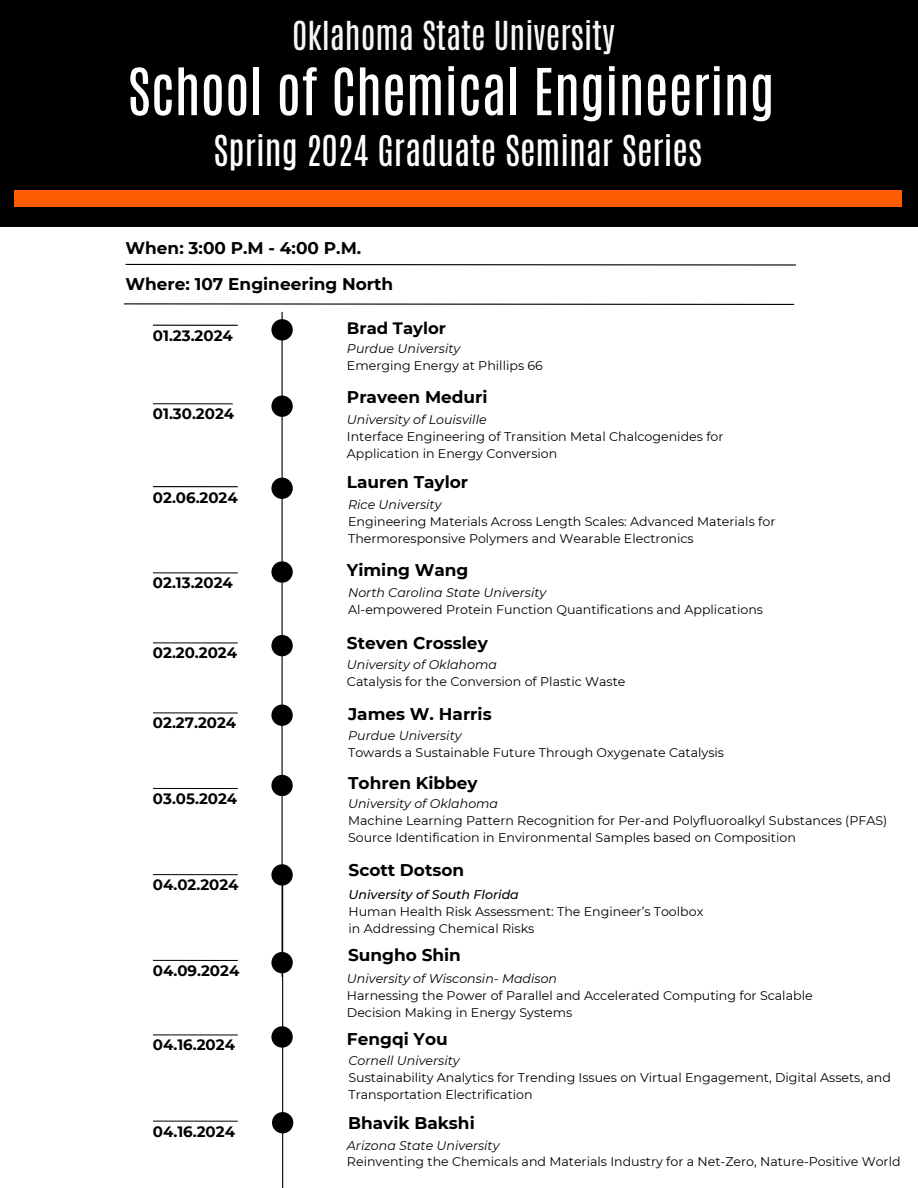
<style>
.page{position:relative;width:918px;height:1188px;background:#fff}
.page>*{position:absolute;margin:0;border:0;box-sizing:border-box;transform-origin:0 0}
.t1{font:55.05px "Antonio";color:#fff}
.t2{font:35.55px "Antonio";color:#fff}
.t3{font:33.3px "Antonio";color:#faf6f6}
.t4{font:700 16.95px "Montserrat";color:#000}
.t5{font:700 16.5px "Montserrat";color:#000}
.t6{font:700 15px "Montserrat";color:#000}
.t7{font:12.6px/16.8px "Montserrat";color:#000}
.t8{font:italic 12.6px "Montserrat";color:#000}
.t9{font:italic 500 12.6px "Montserrat";color:#000}
</style>
<div class="page">
<svg style="left:123px;top:303px;width:672px;height:2px"></svg>
<div style="left:0;top:0;width:918px;height:227px;background:#000"></div>
<hr style="left:282px;top:312px;width:1px;height:665px;background:#000">
<div style="left:271px;top:319px;width:22px;height:22px;background:#000;border-radius:50%"></div>
<div style="left:271px;top:396px;width:22px;height:21px;background:#000;border-radius:50%"></div>
<div style="left:271px;top:478px;width:22px;height:21px;background:#000;border-radius:50%"></div>
<div style="left:271px;top:561px;width:22px;height:22px;background:#000;border-radius:50%"></div>
<div style="left:271px;top:635px;width:22px;height:21px;background:#000;border-radius:50%"></div>
<div style="left:271px;top:705px;width:22px;height:21px;background:#000;border-radius:50%"></div>
<div style="left:14px;top:190px;width:887px;height:17px;background:#fe5c00"></div>
<svg style="left:125px;top:263px;width:671px;height:3px"></svg>
<hr style="left:282px;top:884px;width:1px;height:304px;background:#000">
<div style="left:271px;top:864px;width:22px;height:22px;background:#000;border-radius:50%"></div>
<div style="left:271px;top:952px;width:22px;height:21px;background:#000;border-radius:50%"></div>
<div style="left:271px;top:1026px;width:22px;height:22px;background:#000;border-radius:50%"></div>
<div style="left:271px;top:775px;width:22px;height:21px;background:#000;border-radius:50%"></div>
<hr style="left:153px;top:325px;width:85px;height:1px;background:#000">
<hr style="left:153px;top:403px;width:80px;height:1px;background:#000">
<hr style="left:153px;top:572px;width:85px;height:1px;background:#000">
<hr style="left:153px;top:642px;width:85px;height:1px;background:#000">
<hr style="left:153px;top:712px;width:85px;height:1px;background:#000">
<hr style="left:153px;top:788px;width:85px;height:1px;background:#000">
<hr style="left:153px;top:874px;width:85px;height:1px;background:#000">
<hr style="left:153px;top:960px;width:85px;height:1px;background:#000">
<hr style="left:153px;top:486px;width:85px;height:1px;background:#000">
<hr style="left:153px;top:1034px;width:85px;height:1px;background:#000">
<div style="left:272px;top:1112px;width:21px;height:21px;background:#000;border-radius:50%"></div>
<hr style="left:153px;top:1121px;width:85px;height:1px;background:#000">
<h1 class="t3" style="left:292px;top:12px;width:324px">Oklahoma State University</h1>
<h2 class="t1" style="left:127px;top:52px;width:649px">School of Chemical Engineering</h2>
<p class="t2" style="left:214px;top:125px;width:490px">Spring 2024 Graduate Seminar Series</p>
<h2 class="t4" style="left:126px;top:237px;width:237px">When: 3:00 P.M - 4:00 P.M.</h2>
<h3 class="t4" style="left:126px;top:274px;width:269px">Where: 107 Engineering North</h3>
<h3 class="t5" style="left:347px;top:318px;width:101px">Brad Taylor</h3>
<h4 class="t8" style="left:347px;top:341px;width:115px">Purdue University</h4>
<h3 class="t7" style="left:347px;top:357px;width:197px">Emerging Energy at Phillips 66</h3>
<h3 class="t6" style="left:153px;top:326px;width:81px">01.23.2024</h3>
<p class="t6" style="left:153px;top:405px;width:83px">01.30.2024</p>
<p class="t6" style="left:153px;top:488px;width:86px">02.06.2024</p>
<p class="t6" style="left:153px;top:574px;width:81px">02.13.2024</p>
<h4 class="t6" style="left:153px;top:644px;width:86px">02.20.2024</h4>
<h3 class="t6" style="left:153px;top:714px;width:85px">02.27.2024</h3>
<p class="t6" style="left:153px;top:789px;width:86px">03.05.2024</p>
<p class="t6" style="left:153px;top:876px;width:87px">04.02.2024</p>
<h4 class="t6" style="left:153px;top:961px;width:88px">04.09.2024</h4>
<h4 class="t6" style="left:153px;top:1036px;width:84px">04.16.2024</h4>
<h3 class="t6" style="left:153px;top:1122px;width:84px">04.16.2024</h3>
<h4 class="t4" style="left:347px;top:386px;width:142px">Praveen Meduri</h4>
<p class="t8" style="left:347px;top:412px;width:141px">University of Louisville</p>
<p class="t7" style="left:347px;top:428px;width:378px">Interface Engineering of Transition Metal Chalcogenides for<br>Application in Energy Conversion</p>
<h3 class="t4" style="left:347px;top:472px;width:123px">Lauren Taylor</h3>
<h4 class="t8" style="left:348px;top:497px;width:95px">Rice University</h4>
<h3 class="t7" style="left:348px;top:513px;width:429px">Engineering Materials Across Length Scales: Advanced Materials for<br>Thermoresponsive Polymers and Wearable Electronics</h3>
<h4 class="t4" style="left:347px;top:559px;width:123px">Yiming Wang</h4>
<p class="t8" style="left:348px;top:585px;width:200px">North Carolina State University</p>
<p class="t7" style="left:348px;top:601px;width:416px">Al-empowered Protein Function Quantifications and Applications</p>
<h3 class="t4" style="left:347px;top:632px;width:142px">Steven Crossley</h3>
<p class="t8" style="left:347px;top:657px;width:152px">University of Oklahoma</p>
<p class="t7" style="left:347px;top:673px;width:280px">Catalysis for the Conversion of Plastic Waste</p>
<p class="t4" style="left:348px;top:704px;width:145px">James W. Harris</p>
<h4 class="t8" style="left:348px;top:728px;width:115px">Purdue University</h4>
<h3 class="t7" style="left:348px;top:744px;width:377px">Towards a Sustainable Future Through Oxygenate Catalysis</h3>
<p class="t4" style="left:348px;top:773px;width:131px">Tohren Kibbey</p>
<p class="t8" style="left:348px;top:796px;width:152px">University of Oklahoma</p>
<h4 class="t7" style="left:348px;top:812px;width:541px">Machine Learning Pattern Recognition for Per-and Polyfluoroalkyl Substances (PFAS)<br>Source Identification in Environmental Samples based on Composition</h4>
<p class="t4" style="left:349px;top:859px;width:117px">Scott Dotson</p>
<h3 class="t9" style="left:349px;top:887px;width:172px">University of South Florida</h3>
<p class="t7" style="left:349px;top:903px;width:356px">Human Health Risk Assessment: The Engineer’s Toolbox in Addressing Chemical Risks</p>
<h4 class="t4" style="left:348px;top:945px;width:114px">Sungho Shin</h4>
<h4 class="t8" style="left:347px;top:971px;width:212px">University of Wisconsin- Madison</h4>
<h3 class="t7" style="left:347px;top:987px;width:467px">Harnessing the Power of Parallel and Accelerated Computing for Scalable<br>Decision Making in Energy Systems</h3>
<p class="t8" style="left:349px;top:1053px;width:113px">Cornell University</p>
<p class="t7" style="left:349px;top:1069px;width:544px">Sustainability Analytics for Trending Issues on Virtual Engagement, Digital Assets, and<br>Transportation Electrification</p>
<h3 class="t4" style="left:347px;top:1028px;width:102px">Fengqi You</h3>
<p class="t4" style="left:348px;top:1113px;width:128px">Bhavik Bakshi</p>
<p class="t8" style="left:347px;top:1137px;width:154px">Arizona State University</p>
<p class="t7" style="left:347px;top:1153px;width:555px">Reinventing the Chemicals and Materials Industry for a Net-Zero, Nature-Positive World</p>
</div>
